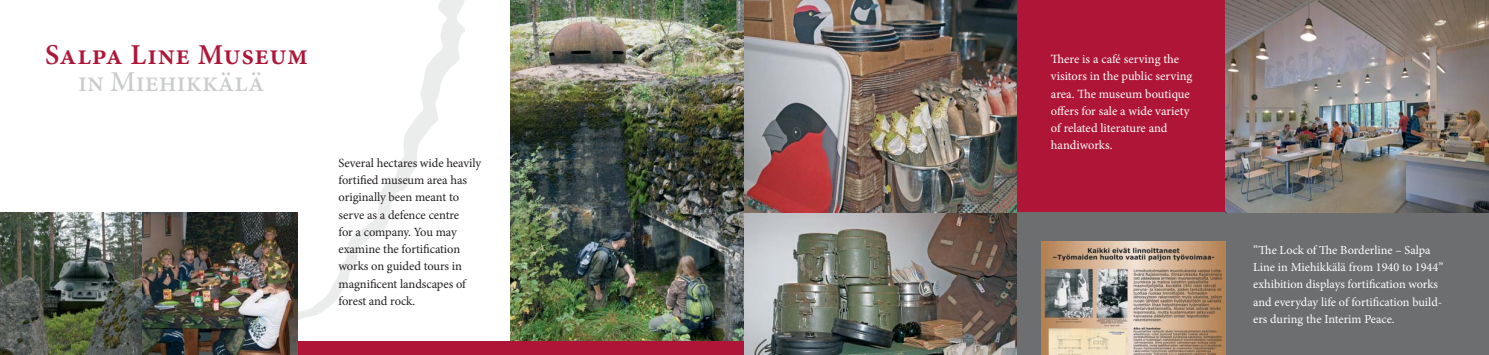
<style>
.page{position:relative;width:1489px;height:355px;background:#fff}
.page>*{position:absolute;margin:0;border:0;box-sizing:border-box;transform-origin:0 0}
.t1{font:600 28.75px "Minion Pro";letter-spacing:.025em;color:#af1537}
.t2{font:500 28.75px "Minion Pro";color:#c9cbcc}
.t3{font:12.5px/17.2px "Minion Pro";letter-spacing:-.005em;color:#231f20}
.t4{font:12.5px/17.2px "Minion Pro";color:#fff}
.t5{font:12.25px/17.2px "Minion Pro";color:#fff}
</style>
<div class="page">
<svg style="left:180px;top:0;width:331px;height:341px"></svg>
<img style="left:511px;top:0;width:233px;height:341px">
<div style="left:1015px;top:0;width:215px;height:212px;background:#af1537"></div>
<div style="left:986px;top:212px;width:502px;height:142px;background:#6d6e70"></div>
<img style="left:1225px;top:0;width:263px;height:212px">
<img style="left:1041px;top:241px;width:184px;height:113px">
<div style="left:144px;top:341px;width:600px;height:13px;background:#af1537"></div>
<img style="left:0;top:213px;width:298px;height:141px">
<img style="left:744px;top:212px;width:272px;height:142px">
<img style="left:744px;top:0;width:272px;height:212px">
<h1 class="t1" style="left:45px;top:43px;width:264px">Salpa Line Museum</h1>
<h1 class="t2" style="left:78px;top:70px;width:188px">in Miehikkälä</h1>
<p class="t3" style="left:338px;top:155px;width:144px">Several hectares wide heavily fortified museum area has originally been meant to serve as a defence centre<br>for a company. You may examine the fortification works on guided tours in magnificent landscapes of forest and rock.</p>
<p class="t4" style="left:1050px;top:51px;width:143px">There is a café serving the visitors in the public serving area. The museum boutique offers for sale a wide variety of related literature and handiworks.</p>
<p class="t5" style="left:1253px;top:242px;width:192px">”The Lock of The Borderline – Salpa Line in Miehikkälä from 1940 to 1944” exhibition displays fortification works and everyday life of fortification build&shy;ers during the Interim Peace.</p>
</div>
